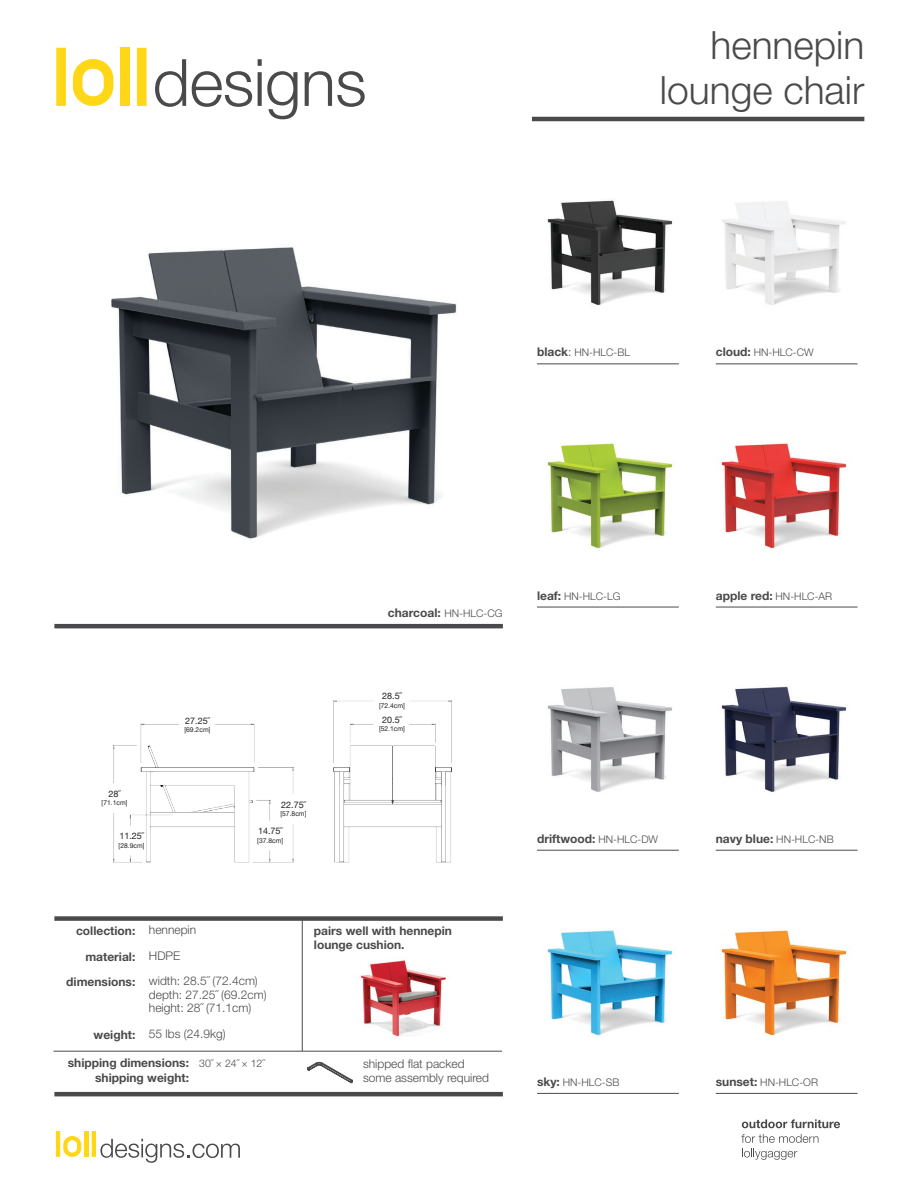
<style>
.page{position:relative;width:918px;height:1188px;background:#fff}
.page>*{position:absolute;margin:0;border:0;box-sizing:border-box;transform-origin:0 0}
.t1{font:300 39px/45px "Helvetica Neue";color:#4a4a4c;text-align:right}
.t2{font:700 12px/25.5px "Helvetica Neue";color:#4a4a4c;text-align:right}
.t3{font:300 12px/26.1px "Helvetica Neue";color:#4a4a4c}
.t4{font:300 10.5px "Helvetica Neue";color:#4a4a4c}
.t5{font:9px "Helvetica Neue";color:#231f20}
.t6{font:6.75px "Helvetica Neue";color:#231f20}
.s1{font-weight:700;font-size:12px}
.s2{font-size:12px}
.s3{font-weight:300;font-size:10.5px}
</style>
<div class="page">
<hr style="left:532px;top:117px;width:332px;height:4px;background:#4a4a4c">
<div style="left:54px;top:916px;width:449px;height:5px;background:#4a4a4c"></div>
<hr style="left:54px;top:1092px;width:449px;height:4px;background:#4a4a4c">
<hr style="left:54px;top:624px;width:449px;height:4px;background:#4a4a4c">
<svg style="left:307px;top:1062px;width:46px;height:21px"></svg>
<hr style="left:54px;top:1051px;width:448px;height:1px;background:#4a4a4c">
<hr style="left:302px;top:919px;width:1px;height:132px;background:#4a4a4c">
<hr style="left:537px;top:364px;width:142px;height:1px;background:#4a4a4c">
<hr style="left:537px;top:607px;width:142px;height:1px;background:#4a4a4c">
<hr style="left:537px;top:850px;width:142px;height:1px;background:#4a4a4c">
<hr style="left:537px;top:1093px;width:142px;height:1px;background:#4a4a4c">
<hr style="left:716px;top:364px;width:142px;height:1px;background:#4a4a4c">
<hr style="left:716px;top:607px;width:142px;height:1px;background:#4a4a4c">
<hr style="left:716px;top:850px;width:142px;height:1px;background:#4a4a4c">
<hr style="left:716px;top:1093px;width:142px;height:1px;background:#4a4a4c">
<div style="left:84px;top:1131px;width:5px;height:26px;background:#ffd716"></div>
<hr style="left:56px;top:1131px;width:4px;height:26px;background:#ffd716">
<hr style="left:92px;top:1131px;width:4px;height:26px;background:#ffd716">
<svg style="left:63px;top:1136px;width:18px;height:21px"></svg>
<svg style="left:100px;top:1139px;width:140px;height:24px"></svg>
<svg style="left:155px;top:59px;width:31px;height:48px"></svg>
<svg style="left:192px;top:71px;width:60px;height:36px"></svg>
<svg style="left:258px;top:59px;width:39px;height:60px"></svg>
<svg style="left:305px;top:71px;width:60px;height:36px"></svg>
<div style="left:120px;top:48px;width:10px;height:58px;background:#ffd716"></div>
<div style="left:56px;top:48px;width:10px;height:58px;background:#ffd716"></div>
<div style="left:137px;top:48px;width:10px;height:58px;background:#ffd716"></div>
<svg style="left:73px;top:59px;width:40px;height:47px"></svg>
<svg style="left:742px;top:1119px;width:98px;height:9px"></svg>
<svg style="left:741px;top:1134px;width:78px;height:9px"></svg>
<svg style="left:742px;top:1149px;width:55px;height:11px"></svg>
<img style="left:547px;top:200px;width:126px;height:106px">
<img style="left:547px;top:443px;width:126px;height:106px">
<img style="left:547px;top:687px;width:125px;height:105px">
<img style="left:547px;top:930px;width:126px;height:106px">
<img style="left:722px;top:201px;width:124px;height:104px">
<img style="left:721px;top:443px;width:126px;height:106px">
<img style="left:721px;top:686px;width:126px;height:106px">
<img style="left:721px;top:930px;width:126px;height:106px">
<img style="left:111px;top:247px;width:346px;height:292px">
<img style="left:360px;top:960px;width:86px;height:77px">
<img style="left:113px;top:700px;width:339px;height:163px">
<div style="left:179px;top:710px;width:35px;height:29px;background:#fff"></div>
<div style="left:374px;top:709px;width:35px;height:29px;background:#fff"></div>
<div style="left:374px;top:686px;width:35px;height:29px;background:#fff"></div>
<div style="left:96px;top:784px;width:35px;height:29px;background:#fff"></div>
<div style="left:116px;top:826px;width:29px;height:29px;background:#fff"></div>
<div style="left:252px;top:821px;width:35px;height:29px;background:#fff"></div>
<div style="left:275px;top:795px;width:35px;height:29px;background:#fff"></div>
<p class="t1" style="left:660px;top:22px;width:206px">hennepin lounge chair</p>
<p class="t4" style="left:537px;top:346px;width:94px"><span class="s1">black</span><span class="s2">:</span> HN-HLC-BL</p>
<p class="t4" style="left:716px;top:346px;width:99px"><span class="s1">cloud:</span> HN-HLC-CW</p>
<p class="t5" style="left:109px;top:787px;width:14px">28˝</p>
<p class="t6" style="left:102px;top:798px;width:28px">[71.1cm]</p>
<p class="t5" style="left:119px;top:830px;width:26px">11.25˝</p>
<p class="t6" style="left:119px;top:840px;width:28px">[28.9cm]</p>
<p class="t5" style="left:185px;top:714px;width:26px">27.25˝</p>
<p class="t6" style="left:184px;top:724px;width:28px">[69.2cm]</p>
<p class="t5" style="left:281px;top:798px;width:26px">22.75˝</p>
<p class="t6" style="left:280px;top:809px;width:28px">[57.8cm]</p>
<p class="t5" style="left:258px;top:825px;width:26px">14.75˝</p>
<p class="t6" style="left:257px;top:835px;width:28px">[37.8cm]</p>
<p class="t2" style="left:388px;top:599px;width:116px">charcoal: <span class="s3">HN-HLC-CG</span></p>
<p class="t5" style="left:382px;top:690px;width:21px">28.5˝</p>
<p class="t6" style="left:379px;top:700px;width:28px">[72.4cm]</p>
<p class="t5" style="left:382px;top:713px;width:21px">20.5˝</p>
<p class="t6" style="left:379px;top:723px;width:28px">[52.1cm]</p>
<p class="t2" style="left:66px;top:918px;width:71px">collection: material: dimensions:</p>
<p class="t3" style="left:149px;top:917px;width:49px">hennepin<br>HDPE</p>
<p class="t3" style="left:149px;top:967px;width:110px">width: 28.5˝ (72.4cm)</p>
<p class="t3" style="left:149px;top:981px;width:119px">depth: 27.25˝ (69.2cm)</p>
<p class="t3" style="left:149px;top:995px;width:104px">height: 28˝ (71.1cm)</p>
<p class="t3" style="left:149px;top:1020px;width:78px">55 lbs (24.9kg)</p>
<p class="t2" style="left:94px;top:1022px;width:43px">weight:</p>
<p class="t2" style="left:68px;top:1055px;width:123px;line-height:15px">shipping dimensions: shipping weight:</p>
<p class="t4" style="left:199px;top:1056px;width:67px">30˝ × 24˝ × 12˝</p>
<p class="t2" style="left:314px;top:923px;width:140px;line-height:14.4px;text-align:left">pairs well with hennepin lounge cushion.</p>
<p class="t3" style="left:363px;top:1056px;width:128px;line-height:14.4px">shipped flat packed some assembly required</p>
<p class="t4" style="left:537px;top:589px;width:85px"><span class="s1">leaf:</span> HN-HLC-LG</p>
<p class="t2" style="left:716px;top:582px;width:118px">apple red: <span class="s3">HN-HLC-AR</span></p>
<p class="t2" style="left:537px;top:825px;width:123px">driftwood: <span class="s3">HN-HLC-DW</span></p>
<p class="t2" style="left:716px;top:825px;width:119px">navy blue: <span class="s3">HN-HLC-NB</span></p>
<p class="t4" style="left:537px;top:1076px;width:84px"><span class="s1">sky:</span> HN-HLC-SB</p>
<p class="t4" style="left:716px;top:1076px;width:104px"><span class="s1">sunset:</span> HN-HLC-OR</p>
</div>
